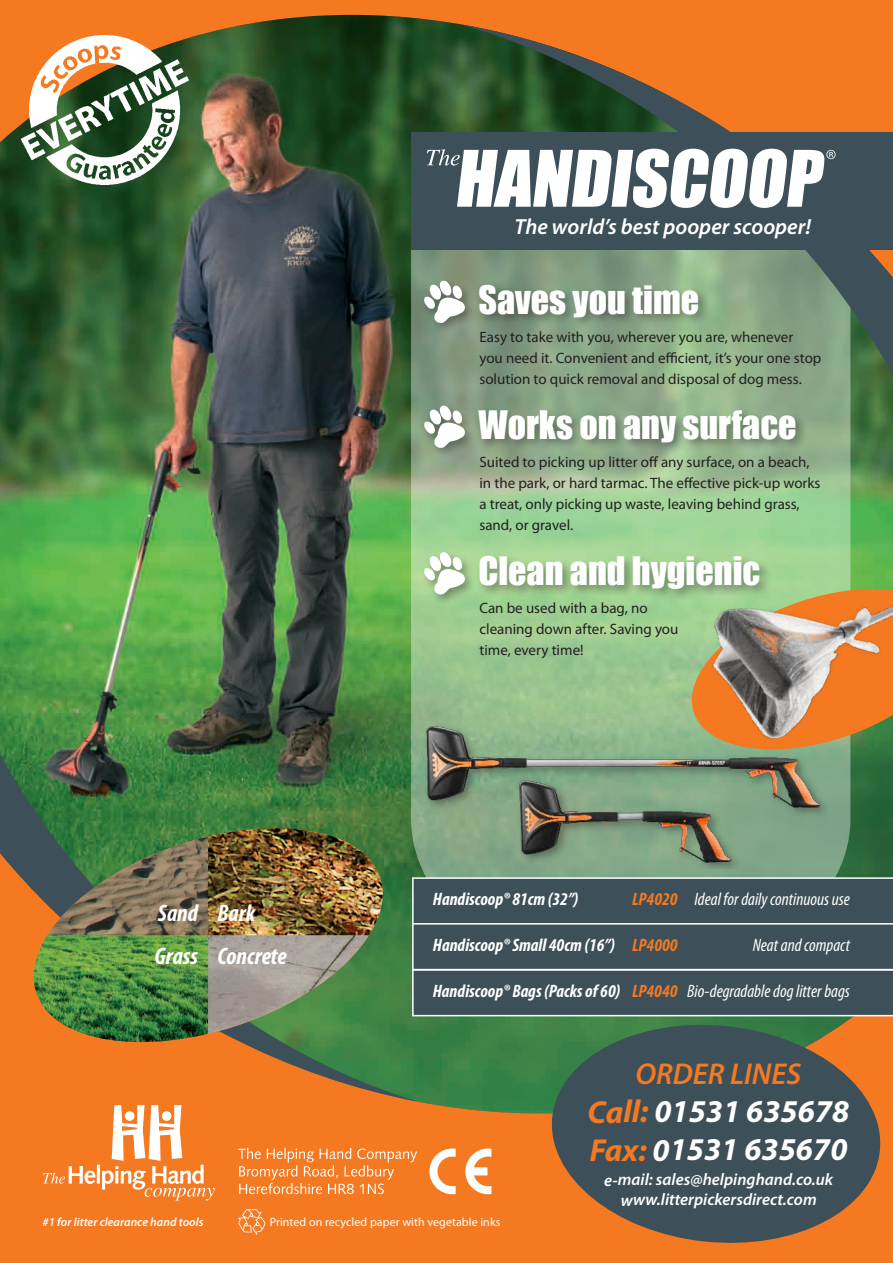
<style>
.page{position:relative;width:893px;height:1263px;background:#f47921}
.page>*{position:absolute;margin:0;border:0;box-sizing:border-box;transform-origin:0 0}
.t1{font:71.85px "Impact";color:#fff}
.t2{font:36px "Impact";color:#fff}
.t3{font:italic 700 31.8px/38.1px "Myriad Pro";letter-spacing:-.005em;color:#fff}
.t4{font:italic 600 30.15px "Myriad Pro";color:#f47921}
.t5{font:italic 700 condensed 24px/42.9px "Myriad Pro";color:#fff}
.t6{font:italic 600 21.9px "Myriad Pro";color:#fff}
.t7{font:italic condensed 18px "Myriad Pro";color:#fff}
.t8{font:italic 700 condensed 18px "Myriad Pro";color:#fff}
.t9{font:italic 600 16.8px/20.1px "Myriad Pro";color:#fff;text-align:center}
.t10{font:15px/21px "Myriad Pro";color:#231f20}
.t11{font:12px "Myriad Pro";letter-spacing:.005em;color:#fff}
.t12{font:italic 600 12px "Myriad Pro";color:#fff}
.s1{font-weight:700;color:#f47921}
.s2{color:#f47921}
.s3{font-weight:700}
</style>
<div class="page">
<svg style="left:238px;top:1148px;width:179px;height:46px"></svg>
<svg style="left:429px;top:1148px;width:27px;height:47px"></svg>
<svg style="left:465px;top:1148px;width:27px;height:47px"></svg>
<svg style="left:43px;top:1166px;width:53px;height:18px"></svg>
<hr style="left:97px;top:1165px;width:3px;height:18px;background:#fff">
<svg style="left:102px;top:1105px;width:113px;height:95px"></svg>
<svg style="left:546px;top:1101px;width:335px;height:142px;fill:#3d4f59"></svg>
<svg style="left:238px;top:1209px;width:27px;height:26px"></svg>
<img style="left:0;top:24px;width:893px;height:1077px">
<svg style="left:427px;top:149px;width:33px;height:17px"></svg>
<svg style="left:826px;top:150px;width:10px;height:9px"></svg>
<div style="left:412px;top:877px;width:481px;height:139px;background:#3d4f59"></div>
<hr style="left:413px;top:923px;width:480px;height:1px;background:#fff">
<svg style="left:20px;top:813px;width:377px;height:244px"></svg>
<img style="left:30px;top:828px;width:356px;height:229px">
<h1 class="t1" style="left:454px;top:123px;width:381px">HANDISCOOP</h1>
<h3 class="t6" style="left:514px;top:213px;width:298px">The world’s best pooper scooper!</h3>
<h2 class="t2" style="left:478px;top:272px;width:222px">Saves you time</h2>
<p class="t10" style="left:479px;top:326px;width:343px">Easy to take with you, wherever you are, whenever<br>you need it. Convenient and efficient, it’s your one stop solution to quick removal and disposal of dog mess.</p>
<h2 class="t2" style="left:478px;top:397px;width:320px">Works on any surface</h2>
<p class="t10" style="left:479px;top:451px;width:343px">Suited to picking up litter off any surface, on a beach, in the park, or hard tarmac. The effective pick-up works a treat, only picking up waste, leaving behind grass, sand, or gravel.</p>
<h2 class="t2" style="left:478px;top:543px;width:283px">Clean and hygienic</h2>
<h3 class="t5" style="left:155px;top:891px;width:134px">Sand Bark<br>Grass Concrete</h3>
<p class="t10" style="left:479px;top:597px;width:201px">Can be used with a bag, no cleaning down after. Saving you time, every time!</p>
<p class="t8" style="left:433px;top:888px;width:147px">Handiscoop® 81cm (32”)</p>
<p class="t7" style="left:632px;top:888px;width:219px"><span class="s1">LP4020</span> Ideal for daily continuous use</p>
<p class="t8" style="left:433px;top:934px;width:246px">Handiscoop® Small 40cm (16”) <span class="s2">LP4000</span></p>
<p class="t7" style="left:753px;top:934px;width:99px">Neat and compact</p>
<p class="t7" style="left:433px;top:980px;width:419px"><span class="s3">Handiscoop® Bags (Packs of 60)</span> <span class="s1">LP4040</span> Bio-degradable dog litter bags</p>
<h3 class="t4" style="left:635px;top:1054px;width:167px">ORDER LINES</h3>
<h3 class="t3" style="left:588px;top:1091px;width:263px"><span class="s2">Call:</span> 01531 635678<br><span class="s2">Fax:</span> 01531 635670</h3>
<p class="t9" style="left:604px;top:1169px;width:230px">e-mail: sales@helpinghand.co.uk www.litterpickersdirect.com</p>
<p class="t12" style="left:43px;top:1214px;width:162px">#1 for litter clearance hand tools</p>
<p class="t11" style="left:270px;top:1214px;width:232px">Printed on recycled paper with vegetable inks</p>
</div>
